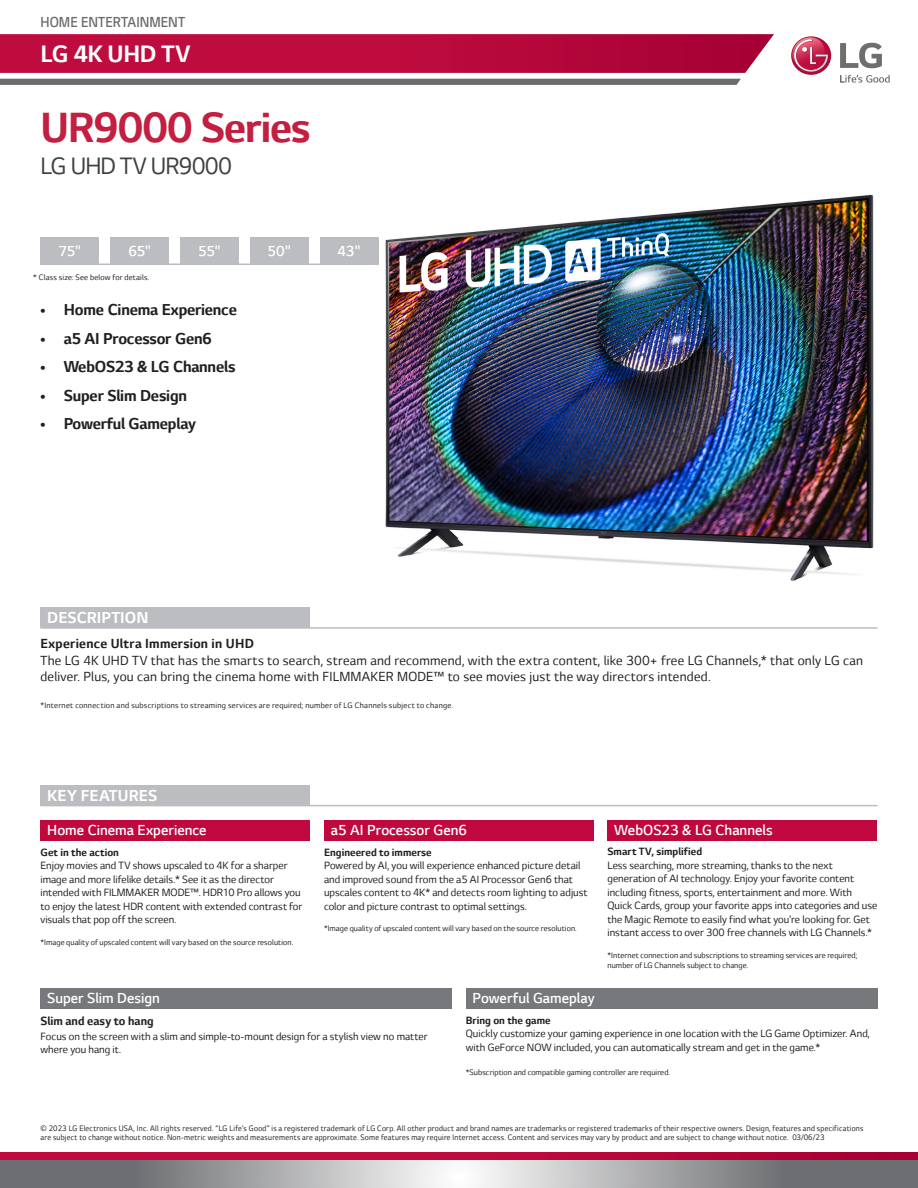
<style>
.page{position:relative;width:918px;height:1188px;background:#fff}
.page>*{position:absolute;margin:0;border:0;box-sizing:border-box;transform-origin:0 0}
.t1{font:700 48px "LG Smart";letter-spacing:-.02em;color:#c21f41}
.t2{font:27px "LG Smart";letter-spacing:-.035em;color:#413f41}
.t3{font:700 27px "LG Smart";letter-spacing:-.015em;color:#fff}
.t4{font:700 18px "LG Smart";letter-spacing:-.01em;color:#231f20}
.HED{font:700 18px "LG Smart";letter-spacing:.005em;color:#fff}
.HED-2{font:300 16.5px "LG Smart";color:#fff}
.t5{font:300 16.5px "LG Smart";color:#6c6b6c;scale:.91 1}
.Body{font:15px/16.5px "LG Smart";letter-spacing:.015em;color:#231f20}
.Body-2{font:700 15px "LG Smart";letter-spacing:.015em;color:#231f20}
.Body-3{font:700 13.5px "LG Smart";color:#231f20}
.Body-4{font:12px/13.5px "LG Smart";letter-spacing:.005em;color:#231f20}
.Body-5{font:700 12px "LG Smart";letter-spacing:.005em;color:#231f20}
.Legal_text{font:9px/9px "LG Smart";letter-spacing:.03em;color:#231f20;scale:.95 1}
.Body-6{font:9px/10.5px "LG Smart";letter-spacing:.01em;color:#231f20}
.Body-7{font:9px "LG Smart";letter-spacing:.03em;color:#231f20}
.Legal_text-2{font:9px "LG Smart";letter-spacing:.03em;color:#231f20}
</style>
<div class="page">
<svg style="left:0;top:34px;width:774px;height:39px;background:#ba0f41"></svg>
<svg style="left:0;top:79px;width:741px;height:6px;background:#6d6d6d"></svg>
<svg style="left:840px;top:75px;width:50px;height:8px"></svg>
<svg style="left:840px;top:43px;width:42px;height:25px"></svg>
<svg style="left:791px;top:36px;width:40px;height:39px"></svg>
<svg style="left:0;top:1153px;width:918px;height:8px;background:#b51b49"></svg>
<svg style="left:0;top:1161px;width:918px;height:27px;background:#a0a1a3"></svg>
<div style="left:40px;top:608px;width:270px;height:20px;background:#bcbdc0"></div>
<hr style="left:40px;top:627px;width:838px;height:2px;background:#bcbdc0">
<div style="left:40px;top:785px;width:270px;height:20px;background:#bcbdc0"></div>
<hr style="left:40px;top:805px;width:838px;height:1px;background:#bcbdc0">
<div style="left:40px;top:820px;width:270px;height:20px;background:#c0073e"></div>
<div style="left:324px;top:820px;width:270px;height:20px;background:#c0073e"></div>
<div style="left:40px;top:988px;width:412px;height:20px;background:#76787b"></div>
<div style="left:608px;top:820px;width:270px;height:20px;background:#c0073e"></div>
<div style="left:466px;top:988px;width:412px;height:20px;background:#76787b"></div>
<img style="left:372px;top:194px;width:502px;height:387px">
<hr style="left:40px;top:264px;width:326px;height:1px;background:#bcbdc0">
<div style="left:40px;top:238px;width:59px;height:27px;background:#bcbdc0"></div>
<div style="left:110px;top:238px;width:59px;height:27px;background:#bcbdc0"></div>
<div style="left:180px;top:238px;width:59px;height:27px;background:#bcbdc0"></div>
<div style="left:250px;top:238px;width:59px;height:27px;background:#bcbdc0"></div>
<div style="left:320px;top:238px;width:59px;height:27px;background:#bcbdc0"></div>
<h3 class="t5" style="left:40px;top:13px;width:161px">HOME ENTERTAINMENT</h3>
<h2 class="t3" style="left:40px;top:38px;width:151px">LG 4K UHD TV</h2>
<p class="t1" style="left:40px;top:101px;width:272px">UR9000 Series</p>
<p class="t2" style="left:40px;top:151px;width:193px">LG UHD TV UR9000</p>
<p class="HED-2" style="left:59px;top:242px;width:24px">75"</p>
<p class="HED-2" style="left:128px;top:242px;width:24px">65"</p>
<p class="HED-2" style="left:198px;top:242px;width:24px">55"</p>
<p class="HED-2" style="left:268px;top:242px;width:25px">50"</p>
<p class="HED-2" style="left:338px;top:242px;width:25px">43"</p>
<p class="Legal_text-2" style="left:33px;top:273px;width:118px">* Class size: See below for details.</p>
<p class="t4" style="left:40px;top:300px;width:198px">• Home Cinema Experience</p>
<p class="t4" style="left:40px;top:328px;width:173px">• a5 AI Processor Gen6</p>
<p class="t4" style="left:40px;top:357px;width:196px">• WebOS23 &amp; LG Channels</p>
<p class="t4" style="left:40px;top:385px;width:148px">• Super Slim Design</p>
<p class="t4" style="left:40px;top:414px;width:157px">• Powerful Gameplay</p>
<p class="HED" style="left:47px;top:608px;width:103px">DESCRIPTION</p>
<p class="Body-2" style="left:40px;top:636px;width:215px">Experience Ultra Immersion in UHD</p>
<p class="Body" style="left:40px;top:652px;width:824px">The LG 4K UHD TV that has the smarts to search, stream and recommend, with the extra content, like 300+ free LG Channels,* that only LG can deliver. Plus, you can bring the cinema home with FILMMAKER MODE™ to see movies just the way directors intended.</p>
<p class="Body-7" style="left:40px;top:701px;width:414px">*Internet connection and subscriptions to streaming services are required; number of LG Channels subject to change.</p>
<p class="HED" style="left:47px;top:785px;width:111px">KEY FEATURES</p>
<p class="HED-2" style="left:47px;top:821px;width:161px">Home Cinema Experience</p>
<p class="HED-2" style="left:331px;top:821px;width:138px">a5 AI Processor Gen6</p>
<p class="HED-2" style="left:614px;top:821px;width:160px">WebOS23 &amp; LG Channels</p>
<p class="Body-5" style="left:40px;top:846px;width:80px">Get in the action</p>
<p class="Body-4" style="left:40px;top:859px;width:263px">Enjoy movies and TV shows upscaled to 4K for a sharper image and more lifelike details.* See it as the director intended with FILMMAKER MODE™. HDR10 Pro allows you to enjoy the latest HDR content with extended contrast for visuals that pop off the screen.</p>
<p class="Body-6" style="left:40px;top:937px;width:254px">*Image quality of upscaled content will vary based on the source resolution.</p>
<p class="Body-5" style="left:324px;top:846px;width:109px">Engineered to immerse</p>
<p class="Body-4" style="left:324px;top:859px;width:265px">Powered by AI, you will experience enhanced picture detail and improved sound from the a5 AI Processor Gen6 that upscales content to 4K* and detects room lighting to adjust color and picture contrast to optimal settings.</p>
<p class="Body-6" style="left:324px;top:924px;width:254px">*Image quality of upscaled content will vary based on the source resolution.</p>
<p class="Body-5" style="left:608px;top:845px;width:96px">Smart TV, simplified</p>
<p class="Body-4" style="left:608px;top:859px;width:271px">Less searching, more streaming, thanks to the next generation of AI technology. Enjoy your favorite content including fitness, sports, entertainment and more. With Quick Cards, group your favorite apps into categories and use the Magic Remote to easily find what you're looking for. Get instant access to over 300 free channels with LG Channels.*</p>
<p class="Body-6" style="left:608px;top:950px;width:251px">*Internet connection and subscriptions to streaming services are required; number of LG Channels subject to change.</p>
<p class="HED-2" style="left:47px;top:989px;width:114px">Super Slim Design</p>
<p class="HED-2" style="left:472px;top:989px;width:124px">Powerful Gameplay</p>
<p class="Body-3" style="left:40px;top:1013px;width:115px">Slim and easy to hang</p>
<p class="Body-4" style="left:40px;top:1030px;width:389px">Focus on the screen with a slim and simple-to-mount design for a stylish view no matter where you hang it.</p>
<p class="Body-5" style="left:466px;top:1013px;width:86px">Bring on the game</p>
<p class="Body-4" style="left:466px;top:1027px;width:406px">Quickly customize your gaming experience in one location with the LG Game Optimizer. And, with GeForce NOW included, you can automatically stream and get in the game.*</p>
<p class="Body-6" style="left:466px;top:1067px;width:206px">*Subscription and compatible gaming controller are required.</p>
<p class="Legal_text" style="left:40px;top:1124px;width:868px">© 2023 LG Electronics USA, Inc. All rights reserved. “LG Life’s Good” is a registered trademark of LG Corp. All other product and brand names are trademarks or registered trademarks of their respective owners. Design, features and specifications are subject to change without notice. Non-metric weights and measurements are approximate. Some features may require Internet access. Content and services may vary by product and are subject to change without notice. 03/06/23</p>
</div>
